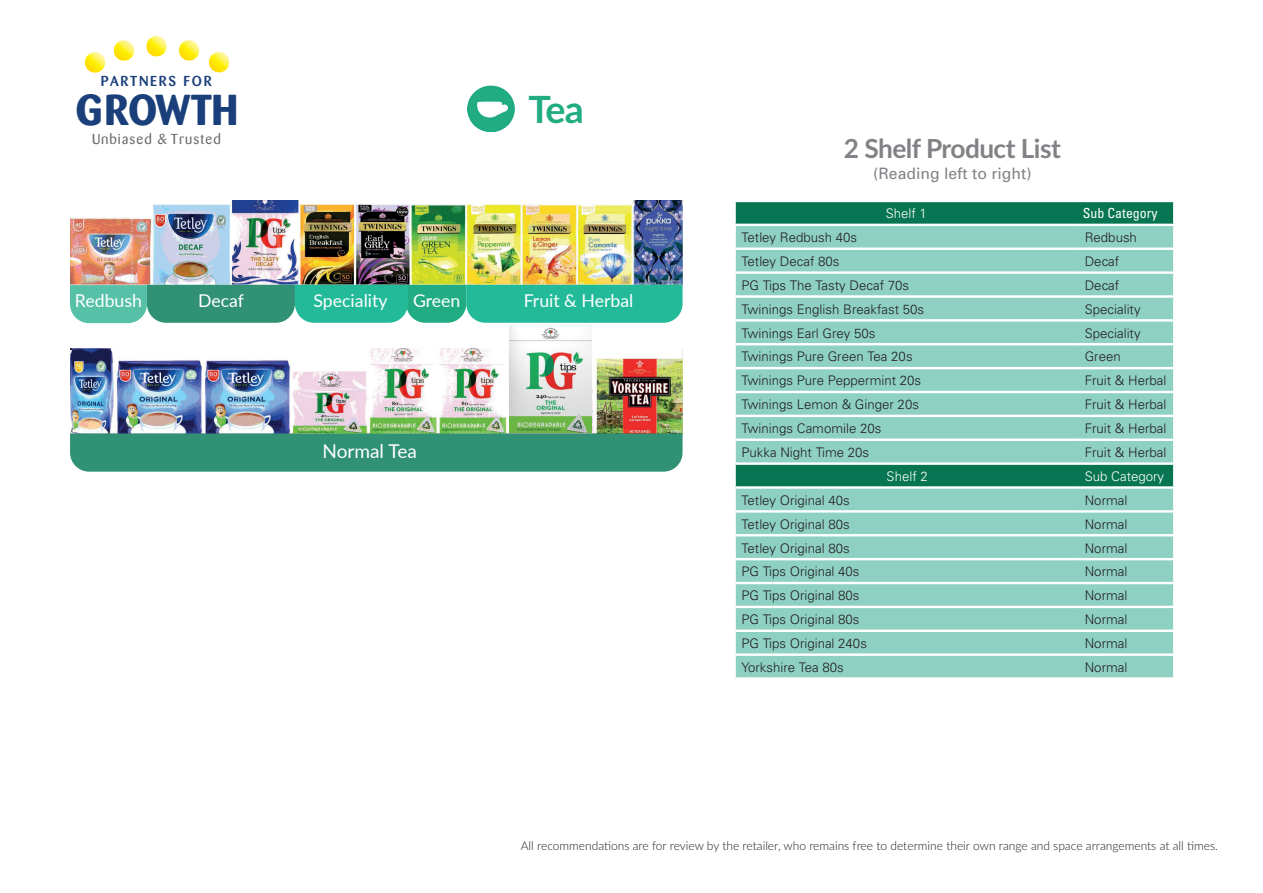
<style>
.page{position:relative;width:1263px;height:893px;background:#fff}
.page>*{position:absolute;margin:0;border:0;box-sizing:border-box;transform-origin:0 0}
.t1{font:700 42.9px "Barmeno";color:#1a3f7a}
.t2{font:700 37.5px "Lato";color:#22ac82}
.t3{font:700 26.25px "Lato";letter-spacing:-.02em;color:#808285}
.t4{font:19.05px "Lato";color:#fff}
.t5{font:17.7px "Lato";color:#fff}
.t6{font:15.75px "Univers";color:#808285}
.t7{font:14.25px "Barmeno";letter-spacing:.08em;color:#67676a}
.t8{font:500 14.25px "Barmeno";letter-spacing:.12em;color:#1a3f7a}
.t9{font:condensed 13.8px "Univers";color:#fff}
.t10{font:300 13.2px "Univers";color:#231f20}
.t11{font:300 13.2px "Univers";color:#fff}
.t12{font:300 12px "Lato";color:#231f20}
</style>
<div class="page">
<img style="left:70px;top:200px;width:612px;height:85px">
<img style="left:70px;top:348px;width:612px;height:85px">
<div style="left:70px;top:434px;width:612px;height:38px;background:#309175"></div>
<svg style="left:70px;top:285px;width:612px;height:38px;background:#34b294"></svg>
<img style="left:509px;top:326px;width:82px;height:106px">
<svg style="left:736px;top:202px;width:437px;height:22px;background:#0c7856"></svg>
<div style="left:736px;top:226px;width:437px;height:451px;background:#8ed1c3"></div>
<div style="left:736px;top:465px;width:437px;height:21px;background:#077552"></div>
<hr style="left:734px;top:248px;width:344px;height:2px;background:#fff">
<hr style="left:1078px;top:248px;width:97px;height:2px;background:#fff">
<hr style="left:734px;top:271px;width:344px;height:3px;background:#fff">
<hr style="left:1078px;top:271px;width:97px;height:3px;background:#fff">
<hr style="left:734px;top:295px;width:344px;height:3px;background:#fff">
<hr style="left:1078px;top:295px;width:97px;height:3px;background:#fff">
<hr style="left:734px;top:319px;width:344px;height:3px;background:#fff">
<hr style="left:1078px;top:319px;width:97px;height:3px;background:#fff">
<hr style="left:734px;top:343px;width:344px;height:2px;background:#fff">
<hr style="left:1078px;top:343px;width:97px;height:2px;background:#fff">
<hr style="left:734px;top:367px;width:344px;height:2px;background:#fff">
<hr style="left:1078px;top:367px;width:97px;height:2px;background:#fff">
<hr style="left:734px;top:391px;width:344px;height:2px;background:#fff">
<hr style="left:1078px;top:391px;width:97px;height:2px;background:#fff">
<hr style="left:734px;top:415px;width:344px;height:2px;background:#fff">
<hr style="left:1078px;top:415px;width:97px;height:2px;background:#fff">
<hr style="left:734px;top:439px;width:344px;height:2px;background:#fff">
<hr style="left:1078px;top:439px;width:97px;height:2px;background:#fff">
<hr style="left:734px;top:462px;width:344px;height:3px;background:#fff">
<hr style="left:1078px;top:462px;width:97px;height:3px;background:#fff">
<hr style="left:734px;top:486px;width:344px;height:3px;background:#fff">
<hr style="left:1078px;top:486px;width:97px;height:3px;background:#fff">
<hr style="left:734px;top:510px;width:344px;height:3px;background:#fff">
<hr style="left:1078px;top:510px;width:97px;height:3px;background:#fff">
<hr style="left:734px;top:534px;width:344px;height:2px;background:#fff">
<hr style="left:1078px;top:534px;width:97px;height:2px;background:#fff">
<hr style="left:734px;top:558px;width:344px;height:2px;background:#fff">
<hr style="left:1078px;top:558px;width:97px;height:2px;background:#fff">
<hr style="left:734px;top:582px;width:344px;height:2px;background:#fff">
<hr style="left:1078px;top:582px;width:97px;height:2px;background:#fff">
<hr style="left:734px;top:606px;width:344px;height:2px;background:#fff">
<hr style="left:1078px;top:606px;width:97px;height:2px;background:#fff">
<hr style="left:734px;top:630px;width:344px;height:2px;background:#fff">
<hr style="left:1078px;top:630px;width:97px;height:2px;background:#fff">
<hr style="left:734px;top:653px;width:344px;height:3px;background:#fff">
<hr style="left:1078px;top:653px;width:97px;height:3px;background:#fff">
<svg style="left:84px;top:52px;width:22px;height:21px"></svg>
<svg style="left:113px;top:40px;width:22px;height:21px"></svg>
<svg style="left:146px;top:36px;width:21px;height:21px"></svg>
<svg style="left:178px;top:40px;width:22px;height:21px"></svg>
<svg style="left:208px;top:52px;width:22px;height:21px"></svg>
<img style="left:468px;top:85px;width:46px;height:47px">
<p class="t8" style="left:101px;top:73px;width:113px">PARTNERS FOR</p>
<h1 class="t1" style="left:76px;top:84px;width:164px">GROWTH</h1>
<h2 class="t2" style="left:528px;top:82px;width:57px">Tea</h2>
<p class="t7" style="left:92px;top:131px;width:130px">Unbiased &amp; Trusted</p>
<h3 class="t5" style="left:75px;top:288px;width:69px">Redbush</h3>
<h3 class="t5" style="left:198px;top:288px;width:47px">Decaf</h3>
<h3 class="t5" style="left:314px;top:288px;width:75px">Speciality</h3>
<h3 class="t5" style="left:413px;top:288px;width:49px">Green</h3>
<h3 class="t5" style="left:524px;top:288px;width:111px">Fruit &amp; Herbal</h3>
<h3 class="t4" style="left:322px;top:437px;width:96px">Normal Tea</h3>
<h3 class="t3" style="left:844px;top:129px;width:219px">2 Shelf Product List</h3>
<p class="t6" style="left:873px;top:163px;width:160px">(Reading left to right)</p>
<p class="t11" style="left:886px;top:206px;width:43px">Shelf 1</p>
<p class="t9" style="left:1083px;top:205px;width:76px">Sub Category</p>
<p class="t10" style="left:741px;top:229px;width:117px">Tetley Redbush 40s</p>
<p class="t10" style="left:1085px;top:229px;width:54px">Redbush</p>
<p class="t10" style="left:741px;top:253px;width:100px">Tetley Decaf 80s</p>
<p class="t10" style="left:1085px;top:253px;width:36px">Decaf</p>
<p class="t10" style="left:741px;top:277px;width:169px">PG Tips The Tasty Decaf 70s</p>
<p class="t10" style="left:1085px;top:277px;width:36px">Decaf</p>
<p class="t10" style="left:741px;top:301px;width:184px">Twinings English Breakfast 50s</p>
<p class="t10" style="left:1085px;top:301px;width:57px">Speciality</p>
<p class="t10" style="left:741px;top:325px;width:136px">Twinings Earl Grey 50s</p>
<p class="t10" style="left:1085px;top:325px;width:57px">Speciality</p>
<p class="t10" style="left:741px;top:349px;width:173px">Twinings Pure Green Tea 20s</p>
<p class="t10" style="left:1085px;top:349px;width:38px">Green</p>
<p class="t10" style="left:741px;top:373px;width:181px">Twinings Pure Peppermint 20s</p>
<p class="t10" style="left:1085px;top:373px;width:83px">Fruit &amp; Herbal</p>
<p class="t10" style="left:741px;top:397px;width:179px">Twinings Lemon &amp; Ginger 20s</p>
<p class="t10" style="left:1085px;top:397px;width:83px">Fruit &amp; Herbal</p>
<p class="t10" style="left:741px;top:420px;width:142px">Twinings Camomile 20s</p>
<p class="t10" style="left:1085px;top:420px;width:83px">Fruit &amp; Herbal</p>
<p class="t10" style="left:741px;top:444px;width:129px">Pukka Night Time 20s</p>
<p class="t10" style="left:1085px;top:444px;width:83px">Fruit &amp; Herbal</p>
<p class="t11" style="left:887px;top:468px;width:43px">Shelf 2</p>
<p class="t11" style="left:1085px;top:468px;width:81px">Sub Category</p>
<p class="t10" style="left:741px;top:492px;width:110px">Tetley Original 40s</p>
<p class="t10" style="left:1085px;top:492px;width:44px">Normal</p>
<p class="t10" style="left:741px;top:516px;width:110px">Tetley Original 80s</p>
<p class="t10" style="left:1085px;top:516px;width:44px">Normal</p>
<p class="t10" style="left:741px;top:540px;width:110px">Tetley Original 80s</p>
<p class="t10" style="left:1085px;top:540px;width:44px">Normal</p>
<p class="t10" style="left:741px;top:564px;width:120px">PG Tips Original 40s</p>
<p class="t10" style="left:1085px;top:564px;width:44px">Normal</p>
<p class="t10" style="left:741px;top:588px;width:120px">PG Tips Original 80s</p>
<p class="t10" style="left:1085px;top:588px;width:44px">Normal</p>
<p class="t10" style="left:741px;top:611px;width:120px">PG Tips Original 80s</p>
<p class="t10" style="left:1085px;top:611px;width:44px">Normal</p>
<p class="t10" style="left:741px;top:635px;width:127px">PG Tips Original 240s</p>
<p class="t10" style="left:1085px;top:635px;width:44px">Normal</p>
<p class="t10" style="left:741px;top:659px;width:104px">Yorkshire Tea 80s</p>
<p class="t10" style="left:1085px;top:659px;width:44px">Normal</p>
<p class="t12" style="left:521px;top:837px;width:699px">All recommendations are for review by the retailer, who remains free to determine their own range and space arrangements at all times.</p>
</div>
